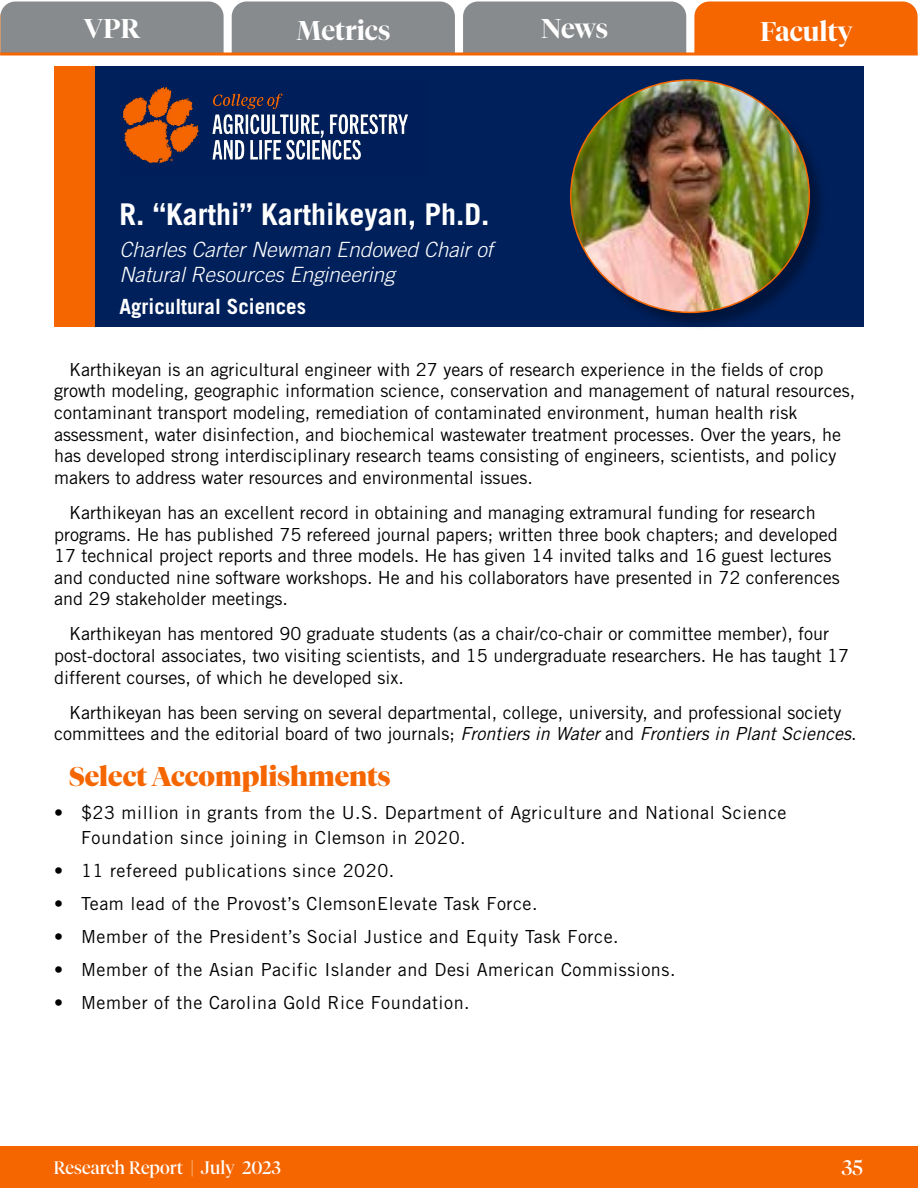
<style>
.page{position:relative;width:918px;height:1188px;background:#fff}
.page>*{position:absolute;margin:0;border:0;box-sizing:border-box;transform-origin:0 0}
.t1{font:700 30px "Trade Gothic LT Std";color:#fff}
.t2{font:900 27px "Tiempos Fine";color:#f56600}
.t3{font:600 27px "Tiempos Fine";color:#fff}
.t4{font:italic 300 21px/25.2px "Trade Gothic LT Std";color:#fff}
.t5{font:700 21px "Trade Gothic LT Std";color:#fff}
.t6{font:21px "Tiempos Fine";color:#fff}
.t7{font:18px/21.6px "Trade Gothic LT Std";color:#000}
.t8{font:18px/25.5px "Trade Gothic LT Std";letter-spacing:.03em;color:#000}
.t9{font:18px "Tiempos Fine";color:#fff}
.s1{font-style:italic}
</style>
<div class="page">
<div style="left:54px;top:66px;width:810px;height:260px;background:#00205b"></div>
<div style="left:572px;top:81px;width:256px;height:250px;background:#000;opacity:.33"></div>
<img style="left:571px;top:80px;width:238px;height:232px">
<img style="left:122px;top:87px;width:286px;height:77px">
<div style="left:54px;top:66px;width:40px;height:260px;background:#f56600"></div>
<div style="left:463px;top:2px;width:223px;height:50px;background:#888b8d"></div>
<div style="left:232px;top:2px;width:223px;height:50px;background:#888b8d"></div>
<div style="left:694px;top:2px;width:224px;height:50px;background:#f56600"></div>
<svg style="left:224px;top:52px;width:694px;height:4px;background:#ed7c2c"></svg>
<div style="left:0;top:1146px;width:918px;height:42px;background:#f56600"></div>
<svg style="left:0;top:2px;width:224px;height:54px;background:#908b87"></svg>
<h2 class="t3" style="left:84px;top:13px;width:58px">VPR</h2>
<h2 class="t3" style="left:296px;top:14px;width:95px">Metrics</h2>
<h2 class="t3" style="left:541px;top:12px;width:68px">News</h2>
<h2 class="t3" style="left:760px;top:15px;width:94px">Faculty</h2>
<h1 class="t1" style="left:119px;top:196px;width:372px">R. “Karthi” Karthikeyan, Ph.D.</h1>
<p class="t4" style="left:119px;top:237px;width:375px">Charles Carter Newman Endowed Chair of<br>Natural Resources Engineering</p>
<p class="t5" style="left:119px;top:293px;width:188px">Agricultural Sciences</p>
<p class="t7" style="left:54px;top:358px;width:803px;text-indent:15px">Karthikeyan is an agricultural engineer with 27 years of research experience in the fields of crop growth modeling, geographic information science, conservation and management of natural resources, contaminant transport modeling, remediation of contaminated environment, human health risk assessment, water disinfection, and biochemical wastewater treatment processes. Over the years, he has developed strong interdisciplinary research teams consisting of engineers, scientists, and policy makers to address water resources and environmental issues.</p>
<p class="t7" style="left:54px;top:502px;width:787px;text-indent:15px">Karthikeyan has an excellent record in obtaining and managing extramural funding for research programs. He has published 75 refereed journal papers; written three book chapters; and developed 17 technical project reports and three models. He has given 14 invited talks and 16 guest lectures and conducted nine software workshops. He and his collaborators have presented in 72 conferences and 29 stakeholder meetings.</p>
<p class="t7" style="left:54px;top:623px;width:797px;text-indent:15px">Karthikeyan has mentored 90 graduate students (as a chair/co-chair or committee member), four post-doctoral associates, two visiting scientists, and 15 undergraduate researchers. He has taught 17 different courses, of which he developed six.</p>
<p class="t7" style="left:54px;top:701px;width:804px;text-align:center">Karthikeyan has been serving on several departmental, college, university, and professional society committees and the editorial board of two journals; <span class="s1">Frontiers in Water</span> and <span class="s1">Frontiers in Plant Sciences</span>.</p>
<h2 class="t2" style="left:69px;top:761px;width:323px">Select Accomplishments</h2>
<p class="t8" style="left:81px;top:799px;width:707px;text-indent:-27px">• $23 million in grants from the U.S. Department of Agriculture and National Science<br>Foundation since joining in Clemson in 2020.</p>
<p class="t8" style="left:54px;top:858px;width:342px">• 11 refereed publications since 2020.</p>
<p class="t8" style="left:54px;top:891px;width:485px">• Team lead of the Provost’s ClemsonElevate Task Force.</p>
<p class="t8" style="left:54px;top:924px;width:566px">• Member of the President’s Social Justice and Equity Task Force.</p>
<p class="t8" style="left:54px;top:957px;width:623px">• Member of the Asian Pacific Islander and Desi American Commissions.</p>
<p class="t8" style="left:54px;top:990px;width:417px">• Member of the Carolina Gold Rice Foundation.</p>
<p class="t9" style="left:53px;top:1157px;width:229px">Research Report | July 2023</p>
<p class="t6" style="left:842px;top:1155px;width:23px">35</p>
</div>
